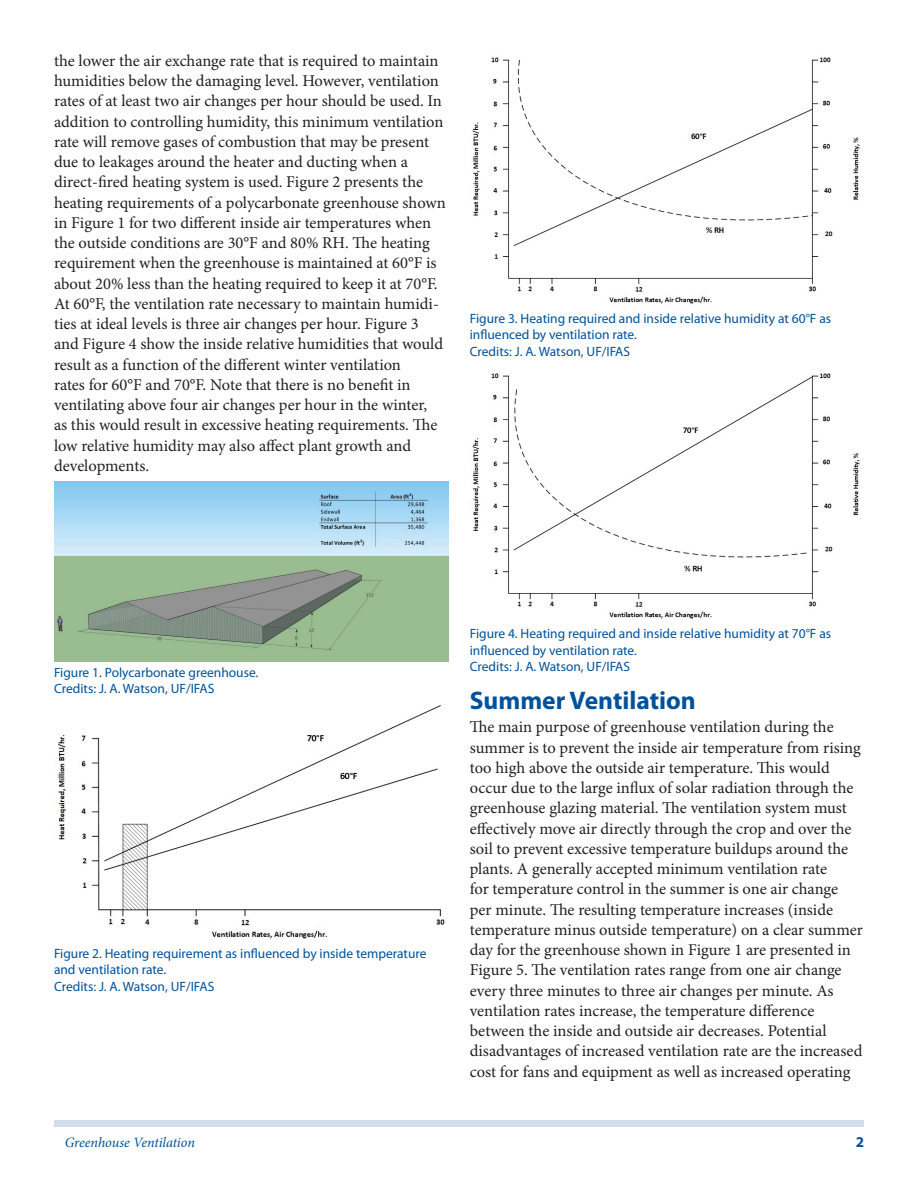
<style>
.page{position:relative;width:918px;height:1188px;background:#fff}
.page>*{position:absolute;margin:0;border:0;box-sizing:border-box;transform-origin:0 0}
.SectionHeading0{font:700 25.5px "Myriad Pro";color:#01519a}
.Paragraph{font:16.5px/20.2px "Minion Pro";color:#231f20}
.t1{font:700 15px "Myriad Pro";color:#01519a}
.RunningTitleItalics{font:italic 14.25px "Minion Pro";letter-spacing:-.01em;color:#01519a}
.t2{font:13.5px/16.5px "Myriad Pro";color:#01519a}
</style>
<div class="page">
<div style="left:54px;top:1120px;width:810px;height:7px;background:#d0deeb"></div>
<img style="left:54px;top:481px;width:394px;height:180px">
<img style="left:55px;top:705px;width:390px;height:237px">
<img style="left:472px;top:57px;width:388px;height:247px">
<img style="left:472px;top:369px;width:388px;height:250px">
<p class="Paragraph" style="left:54px;top:51px;width:393px">the lower the air exchange rate that is required to maintain humidities below the damaging level. However, ventilation rates of at least two air changes per hour should be used. In addition to controlling humidity, this minimum ventilation rate will remove gases of combustion that may be present due to leakages around the heater and ducting when a direct-fired heating system is used. Figure 2 presents the heating requirements of a polycarbonate greenhouse shown in Figure 1 for two different inside air temperatures when the outside conditions are 30°F and 80% RH. The heating requirement when the greenhouse is maintained at 60°F is about 20% less than the heating required to keep it at 70°F.<br>At 60°F, the ventilation rate necessary to maintain humidi&shy;ties at ideal levels is three air changes per hour. Figure 3 and Figure 4 show the inside relative humidities that would result as a function of the different winter ventilation<br>rates for 60°F and 70°F. Note that there is no benefit in ventilating above four air changes per hour in the winter,<br>as this would result in excessive heating requirements. The low relative humidity may also affect plant growth and developments.</p>
<p class="t2" style="left:470px;top:310px;width:363px">Figure 3. Heating required and inside relative humidity at 60°F as influenced by ventilation rate.<br>Credits: J. A. Watson, UF/IFAS</p>
<p class="t2" style="left:54px;top:664px;width:206px">Figure 1. Polycarbonate greenhouse.<br>Credits: J. A. Watson, UF/IFAS</p>
<p class="t2" style="left:54px;top:945px;width:374px">Figure 2. Heating requirement as influenced by inside temperature and ventilation rate.<br>Credits: J. A. Watson, UF/IFAS</p>
<p class="t2" style="left:470px;top:625px;width:363px">Figure 4. Heating required and inside relative humidity at 70°F as influenced by ventilation rate.<br>Credits: J. A. Watson, UF/IFAS</p>
<p class="SectionHeading0" style="left:470px;top:684px;width:227px">Summer Ventilation</p>
<p class="Paragraph" style="left:470px;top:717px;width:395px">The main purpose of greenhouse ventilation during the summer is to prevent the inside air temperature from rising too high above the outside air temperature. This would occur due to the large influx of solar radiation through the greenhouse glazing material. The ventilation system must effectively move air directly through the crop and over the soil to prevent excessive temperature buildups around the plants. A generally accepted minimum ventilation rate<br>for temperature control in the summer is one air change per minute. The resulting temperature increases (inside temperature minus outside temperature) on a clear summer day for the greenhouse shown in Figure 1 are presented in Figure 5. The ventilation rates range from one air change every three minutes to three air changes per minute. As ventilation rates increase, the temperature difference between the inside and outside air decreases. Potential disadvantages of increased ventilation rate are the increased cost for fans and equipment as well as increased operating</p>
<p class="RunningTitleItalics" style="left:65px;top:1133px;width:132px">Greenhouse Ventilation</p>
<p class="t1" style="left:856px;top:1133px;width:10px">2</p>
</div>
